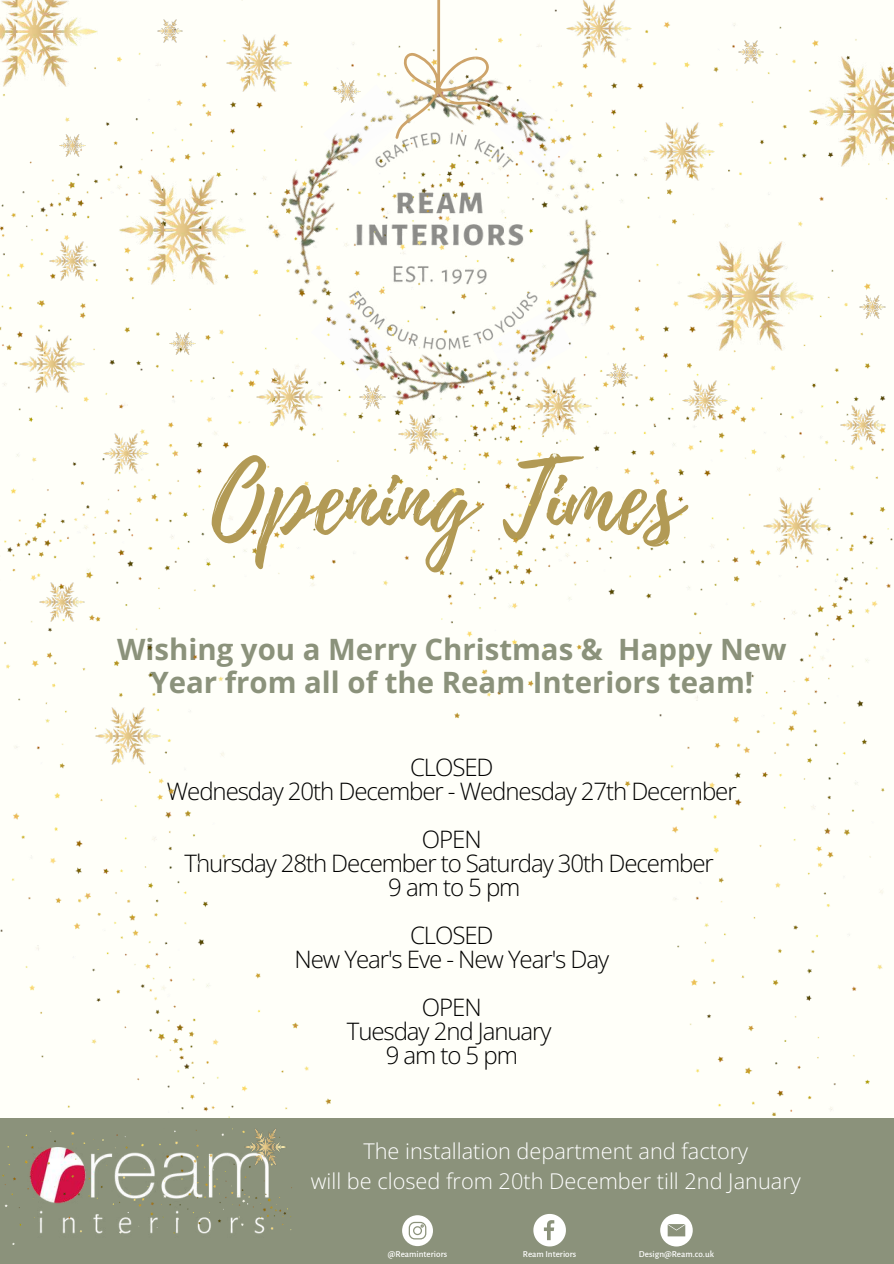
<style>
.page{position:relative;width:894px;height:1264px;background:#fff}
.page>*{position:absolute;margin:0;border:0;box-sizing:border-box;transform-origin:0 0}
.t1{font:98.85px "Playlist Script";color:#b29a55}
.t2{font:700 29.4px/32.5px "Open Sans";color:#8b927b;text-align:center}
.t3{font:300 24px/24px "Open Sans";letter-spacing:-.045em;color:#000;text-align:center}
.t4{font:300 21.75px/30.3px "Open Sans";color:#fff;text-align:center}
.t5{font:500 9.15px "Alegreya Sans";color:#fff}
</style>
<div class="page">
<div style="left:0;top:0;width:893px;height:1263px;background:#fffff9"></div>
<div style="left:0;top:1117px;width:893px;height:146px;background:#8b927b"></div>
<svg style="left:533px;top:1214px;width:32px;height:32px"></svg>
<div style="left:660px;top:1213px;width:32px;height:33px;background:#fff;border-radius:50%"></div>
<svg style="left:667px;top:1224px;width:18px;height:12px"></svg>
<svg style="left:402px;top:1215px;width:31px;height:31px"></svg>
<img style="left:3px;top:1128px;width:289px;height:116px">
<img style="left:244px;top:1128px;width:43px;height:37px">
<img style="left:3px;top:0;width:371px;height:184px">
<img style="left:374px;top:0;width:514px;height:220px">
<img style="left:0;top:184px;width:567px;height:346px">
<img style="left:426px;top:220px;width:460px;height:359px">
<img style="left:257px;top:368px;width:65px;height:58px">
<img style="left:525px;top:377px;width:66px;height:57px">
<img style="left:398px;top:414px;width:45px;height:40px">
<img style="left:682px;top:381px;width:45px;height:39px">
<img style="left:359px;top:386px;width:26px;height:22px">
<img style="left:606px;top:364px;width:26px;height:22px">
<img style="left:0;top:0;width:98px;height:86px">
<img style="left:119px;top:175px;width:126px;height:109px">
<img style="left:809px;top:57px;width:84px;height:109px">
<img style="left:687px;top:241px;width:126px;height:109px">
<img style="left:649px;top:123px;width:65px;height:57px">
<img style="left:226px;top:34px;width:65px;height:58px">
<img style="left:20px;top:335px;width:65px;height:58px">
<img style="left:566px;top:0;width:65px;height:57px">
<img style="left:737px;top:41px;width:26px;height:22px">
<img style="left:859px;top:296px;width:26px;height:22px">
<img style="left:170px;top:332px;width:26px;height:23px">
<img style="left:60px;top:134px;width:26px;height:23px">
<img style="left:157px;top:20px;width:26px;height:22px">
<img style="left:334px;top:80px;width:26px;height:23px">
<img style="left:50px;top:241px;width:45px;height:39px">
<img style="left:104px;top:434px;width:45px;height:39px">
<img style="left:839px;top:405px;width:45px;height:40px">
<img style="left:763px;top:497px;width:65px;height:31px">
<img style="left:625px;top:528px;width:268px;height:587px">
<img style="left:0;top:530px;width:335px;height:587px">
<img style="left:95px;top:707px;width:65px;height:58px">
<h1 class="t1" style="left:211px;top:428px;width:471px">Opening Times</h1>
<p class="t2" style="left:117px;top:632px;width:670px">Wishing you a Merry Christmas &amp; Happy New<br>Year from all of the Ream Interiors team!</p>
<p class="t3" style="left:167px;top:755px;width:571px">CLOSED<br>Wednesday 20th December - Wednesday 27th December</p>
<p class="t3" style="left:184px;top:827px;width:530px">OPEN<br>Thursday 28th December to Saturday 30th December<br>9amto5pm</p>
<p class="t3" style="left:294px;top:923px;width:316px">CLOSED<br>New Year's Eve - New Year's Day</p>
<p class="t3" style="left:347px;top:994px;width:206px">OPEN<br>Tuesday 2nd January<br>9amto5pm</p>
<p class="t4" style="left:311px;top:1134px;width:491px">The installation department and factory<br>will be closed from 20th December till 2nd January</p>
<p class="t5" style="left:388px;top:1250px;width:61px">@Reaminteriors</p>
<p class="t5" style="left:522px;top:1250px;width:55px">Ream Interiors</p>
<p class="t5" style="left:638px;top:1250px;width:77px">Design@Ream.co.uk</p>
</div>
